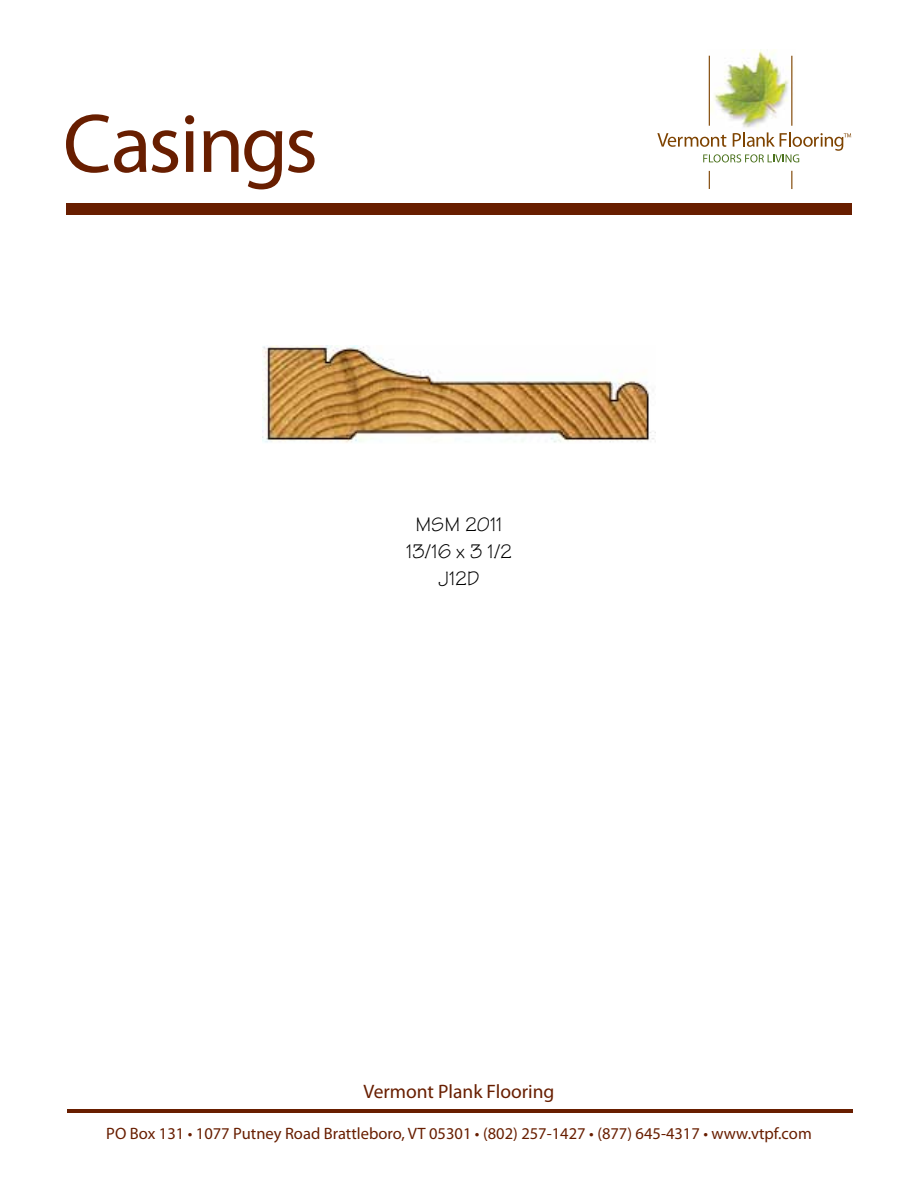
<style>
.page{position:relative;width:918px;height:1188px;background:#fff}
.page>*{position:absolute;margin:0;border:0;box-sizing:border-box;transform-origin:0 0}
.t1{font:84px "Myriad Pro";letter-spacing:-.03em;color:#681e00}
.t2{font:21px/27px "Tekton";color:#000;text-align:center}
.t3{font:19.5px "Myriad Pro";color:#681e00}
.t4{font:16.5px "Myriad Pro";color:#681e00}
</style>
<div class="page">
<img style="left:708px;top:50px;width:85px;height:78px">
<hr style="left:709px;top:56px;width:1px;height:70px;background:#7e4300">
<hr style="left:791px;top:56px;width:1px;height:70px;background:#7e4300">
<svg style="left:709px;top:171px;width:1px;height:18px"></svg>
<svg style="left:791px;top:171px;width:1px;height:18px"></svg>
<svg style="left:657px;top:132px;width:194px;height:30px"></svg>
<div style="left:66px;top:203px;width:786px;height:12px;background:#681e00"></div>
<img style="left:263px;top:346px;width:393px;height:97px">
<hr style="left:67px;top:1109px;width:785px;height:4px;background:#681e00">
<h1 class="t1" style="left:63px;top:92px;width:256px">Casings</h1>
<p class="t2" style="left:406px;top:510px;width:107px">MSM 2011<br>13/16 x 3 1/2<br>J12D</p>
<p class="t3" style="left:363px;top:1080px;width:193px">Vermont Plank Flooring</p>
<p class="t4" style="left:106px;top:1123px;width:707px">PO Box 131 • 1077 Putney Road Brattleboro, VT 05301 • (802) 257-1427 • (877) 645-4317 • www.vtpf.com</p>
</div>
